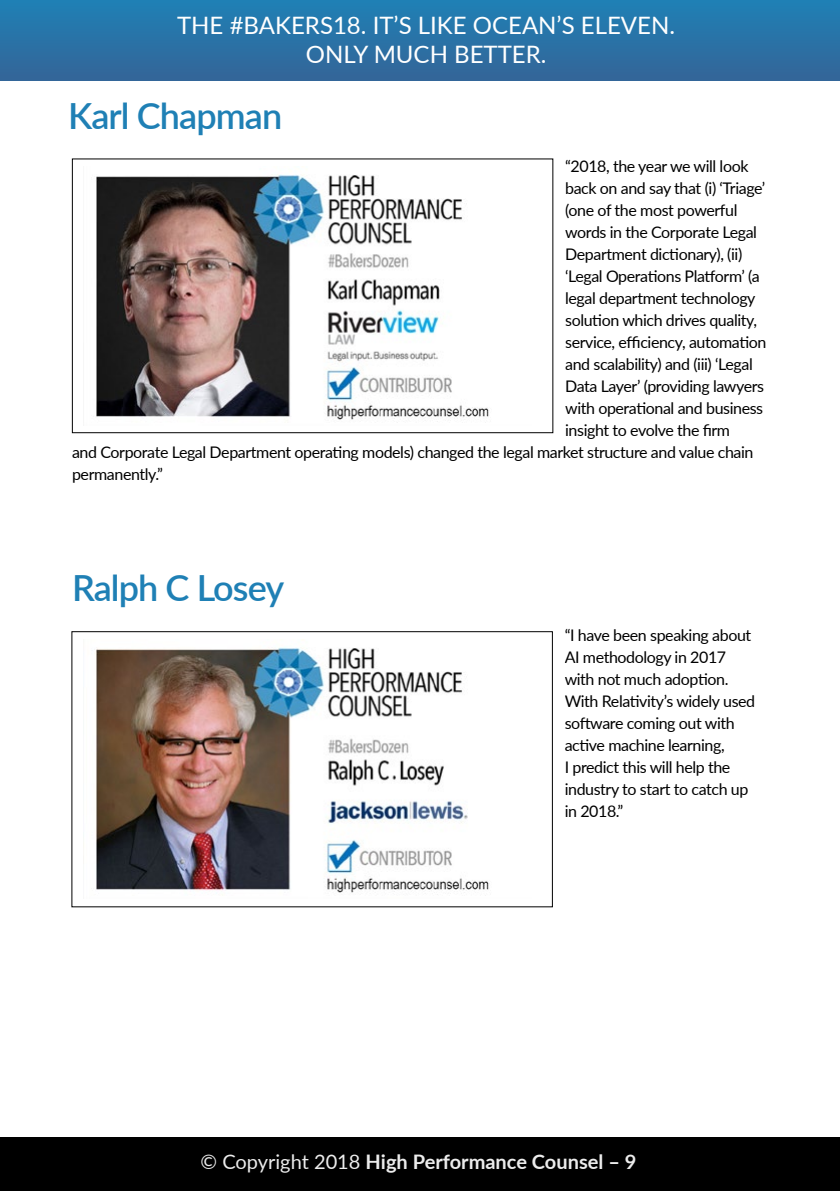
<style>
.page{position:relative;width:840px;height:1191px;background:#fff}
.page>*{position:absolute;margin:0;border:0;box-sizing:border-box;transform-origin:0 0}
.t1{font:600 36px "Lato";letter-spacing:-.025em;color:#1f80b5}
.t2{font:24px/28.8px "Lato";color:#fff;text-align:center}
.t3{font:700 20px "Lato";color:#ececec}
.t4{font:16px/22px "Lato";letter-spacing:-.025em;color:#000}
.s1{font-weight:400}
</style>
<div class="page">
<div style="left:0;top:0;width:839px;height:81px;background:linear-gradient(to right,#2972a6,#2972a6)"></div>
<div style="left:0;top:1137px;width:839px;height:54px;background:#000"></div>
<img style="left:96px;top:174px;width:393px;height:249px">
<div style="left:72px;top:159px;width:481px;height:274px;border:1px solid #000"></div>
<img style="left:83px;top:639px;width:407px;height:256px">
<div style="left:72px;top:631px;width:480px;height:276px;border:1px solid #000"></div>
<h2 class="t2" style="left:177px;top:10px;width:499px">THE #BAKERS18. IT’S LIKE OCEAN’S ELEVEN.<br>ONLY MUCH BETTER.</h2>
<h1 class="t1" style="left:68px;top:90px;width:215px">Karl Chapman</h1>
<p class="t4" style="left:565px;top:154px;width:185px">“2018, the year we will look</p>
<p class="t4" style="left:565px;top:176px;width:201px">back on and say that (i) ‘Triage’</p>
<p class="t4" style="left:565px;top:198px;width:174px">(one of the most powerful</p>
<p class="t4" style="left:565px;top:220px;width:193px">words in the Corporate Legal</p>
<p class="t4" style="left:565px;top:242px;width:178px">Department dictionary), (ii)</p>
<p class="t4" style="left:565px;top:264px;width:196px">‘Legal Operations Platform’ (a</p>
<p class="t4" style="left:565px;top:286px;width:192px">legal department technology</p>
<p class="t4" style="left:565px;top:308px;width:193px">solution which drives quality,</p>
<p class="t4" style="left:565px;top:330px;width:203px">service, efficiency, automation</p>
<p class="t4" style="left:565px;top:352px;width:189px">and scalability) and (iii) ‘Legal</p>
<p class="t4" style="left:565px;top:374px;width:200px">Data Layer’ (providing lawyers</p>
<p class="t4" style="left:565px;top:396px;width:199px">with operational and business</p>
<p class="t4" style="left:565px;top:418px;width:166px">insight to evolve the firm</p>
<p class="t4" style="left:72px;top:440px;width:682px">and Corporate Legal Department operating models) changed the legal market structure and value chain</p>
<p class="t4" style="left:72px;top:462px;width:92px">permanently.”</p>
<h1 class="t1" style="left:72px;top:561px;width:214px">Ralph C Losey</h1>
<p class="t4" style="left:564px;top:624px;width:192px">“I have been speaking about<br>AI methodology in 2017 with not much adoption.<br>With Relativity’s widely used software coming out with active machine learning,<br>I predict this will help the industry to start to catch up in 2018.”</p>
<p class="t3" style="left:200px;top:1146px;width:437px"><span class="s1">© Copyright 2018</span> High Performance Counsel – 9</p>
</div>
